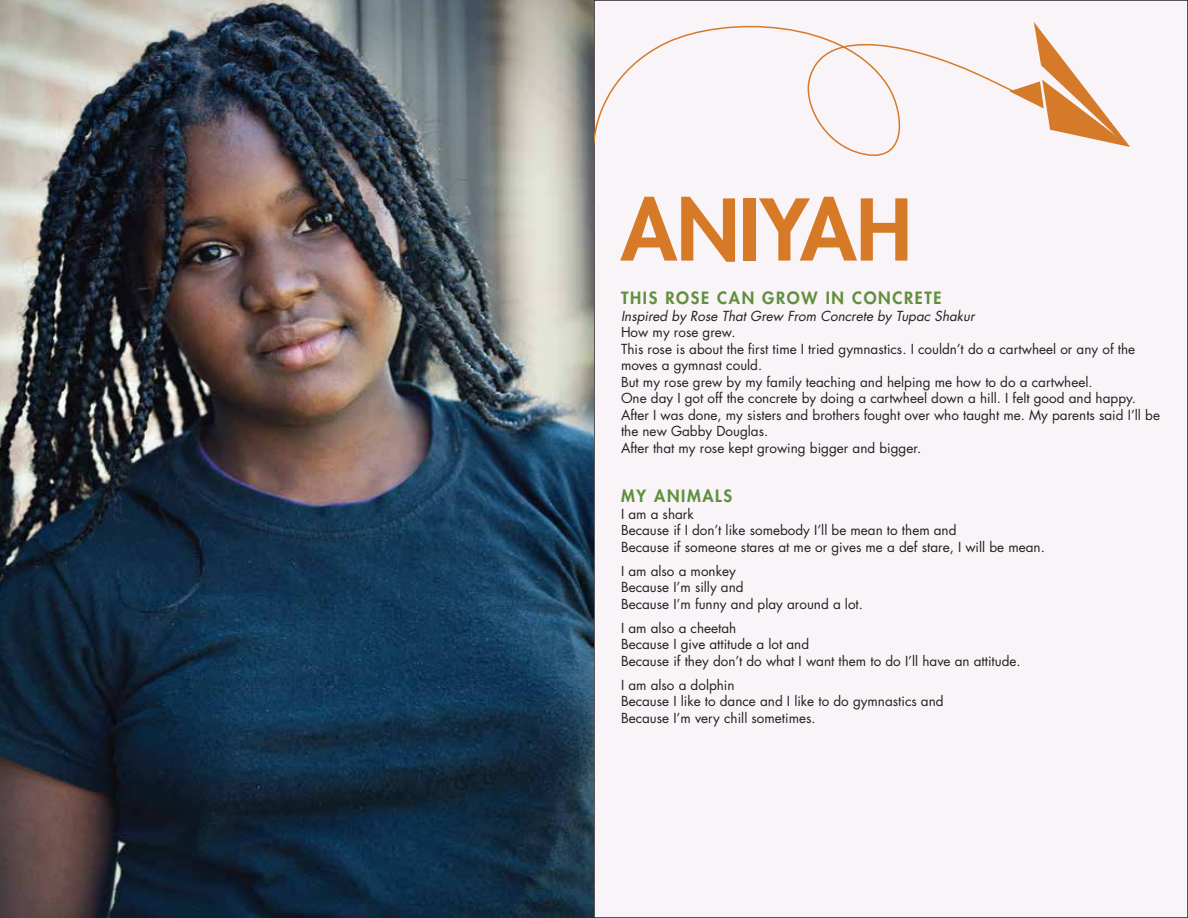
<style>
.page{position:relative;width:1188px;height:918px;background:#fff}
.page>*{position:absolute;margin:0;border:0;box-sizing:border-box;transform-origin:0 0}
.t1{font:800 82.5px "Futura Std";color:#d67a28}
.t2{font:800 16.5px "Futura Std";letter-spacing:.1em;color:#608f3e}
.t3{font:13.5px/16.5px "Futura Std";color:#231f20}
.t4{font:italic 13.5px "Futura Std";color:#231f20}
</style>
<div class="page">
<img style="left:0;top:0;width:594px;height:918px">
<div style="left:594px;top:0;width:594px;height:918px;background:#f9f4f8"></div>
<svg style="left:595px;top:25px;width:412px;height:131px"></svg>
<svg style="left:1007px;top:23px;width:123px;height:124px"></svg>
<img style="left:594px;top:0;width:1px;height:918px">
<h1 class="t1" style="left:621px;top:178px;width:292px">ANIYAH</h1>
<p class="t2" style="left:621px;top:288px;width:322px">THIS ROSE CAN GROW IN CONCRETE</p>
<p class="t4" style="left:621px;top:307px;width:355px">Inspired by Rose That Grew From Concrete by Tupac Shakur</p>
<p class="t3" style="left:621px;top:324px;width:541px">How my rose grew.<br>This rose is about the first time I tried gymnastics. I couldn’t do a cartwheel or any of the moves a gymnast could.<br>But my rose grew by my family teaching and helping me how to do a cartwheel.<br>One day I got off the concrete by doing a cartwheel down a hill. I felt good and happy.<br>After I was done, my sisters and brothers fought over who taught me. My parents said I’ll be the new Gabby Douglas.<br>After that my rose kept growing bigger and bigger.</p>
<p class="t2" style="left:621px;top:486px;width:113px">MY ANIMALS</p>
<p class="t3" style="left:621px;top:506px;width:425px">I am a shark<br>Because if I don’t like somebody I’ll be mean to them and<br>Because if someone stares at me or gives me a def stare, I will be mean.</p>
<p class="t3" style="left:621px;top:563px;width:244px">I am also a monkey<br>Because I’m silly and<br>Because I’m funny and play around a lot.</p>
<p class="t3" style="left:621px;top:620px;width:401px">I am also a cheetah<br>Because I give attitude a lot and<br>Because if they don’t do what I want them to do I’ll have an attitude.</p>
<p class="t3" style="left:621px;top:677px;width:324px">I am also a dolphin<br>Because I like to dance and I like to do gymnastics and<br>Because I’m very chill sometimes.</p>
</div>
